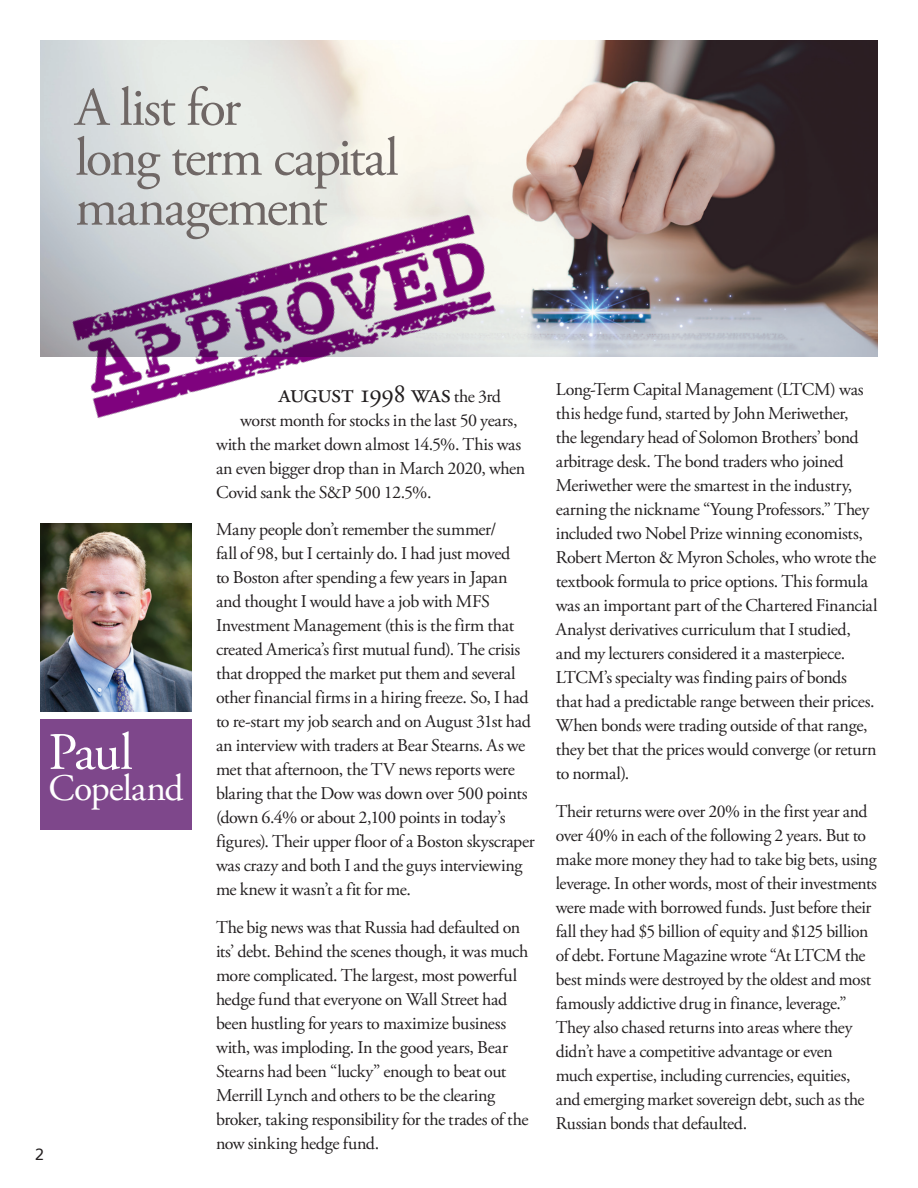
<style>
.page{position:relative;width:918px;height:1188px;background:#fff}
.page>*{position:absolute;margin:0;border:0;box-sizing:border-box;transform-origin:0 0}
.t1{font:54.3px/49.9px "Adobe Garamond Pro";letter-spacing:-.04em;color:#6f6765}
.t2{font:52.5px "Adobe Garamond Pro";color:#fff}
.t3{font:37.5px "Adobe Garamond Pro";color:#fff}
.t4{font:27px "Adobe Garamond Pro";letter-spacing:-.035em;color:#231f20}
.t5{font:18px/24px "Adobe Garamond Pro";letter-spacing:-.02em;color:#231f20}
.t6{font:18px "Baloo Bhai 2";color:#231f20}
.s1{font-size:18px}
</style>
<div class="page">
<img style="left:40px;top:40px;width:838px;height:316px">
<img style="left:40px;top:524px;width:151px;height:188px">
<div style="left:40px;top:720px;width:152px;height:110px;background:#7e478b"></div>
<img style="left:66px;top:212px;width:433px;height:207px">
<p class="t1" style="left:75px;top:85px;width:167px">A list for</p>
<p class="t1" style="left:75px;top:134px;width:325px">long term capital management</p>
<p class="t2" style="left:48px;top:721px;width:86px">Paul</p>
<p class="t3" style="left:48px;top:766px;width:137px">Copeland</p>
<p class="t6" style="left:35px;top:1142px;width:11px">2</p>
<p class="t4" style="left:278px;top:377px;width:224px">AUGUST 1998 was <span class="s1">the 3rd</span></p>
<p class="t5" style="left:216px;top:409px;width:311px;text-indent:24px">worst month for stocks in the last 50 years, with the market down almost 14.5%. This was an even bigger drop than in March 2020, when Covid sank the S&amp;P 500 12.5%.</p>
<p class="t5" style="left:216px;top:518px;width:320px">Many people don’t remember the summer/<br>fall of 98, but I certainly do. I had just moved<br>to Boston after spending a few years in Japan and thought I would have a job with MFS Investment Management (this is the firm that created America’s first mutual fund). The crisis that dropped the market put them and several other financial firms in a hiring freeze. So, I had to re-start my job search and on August 31st had an interview with traders at Bear Stearns. As we met that afternoon, the TV news reports were blaring that the Dow was down over 500 points (down 6.4% or about 2,100 points in today’s figures). Their upper floor of a Boston skyscraper was crazy and both I and the guys interviewing me knew it wasn’t a fit for me.</p>
<p class="t5" style="left:216px;top:916px;width:314px">The big news was that Russia had defaulted on its’ debt. Behind the scenes though, it was much more complicated. The largest, most powerful hedge fund that everyone on Wall Street had been hustling for years to maximize business with, was imploding. In the good years, Bear Stearns had been “lucky” enough to beat out Merrill Lynch and others to be the clearing broker, taking responsibility for the trades of the now sinking hedge fund.</p>
<p class="t5" style="left:556px;top:378px;width:323px">Long-Term Capital Management (LTCM) was this hedge fund, started by John Meriwether,<br>the legendary head of Solomon Brothers’ bond arbitrage desk. The bond traders who joined Meriwether were the smartest in the industry, earning the nickname “Young Professors.” They included two Nobel Prize winning economists, Robert Merton &amp; Myron Scholes, who wrote the textbook formula to price options. This formula was an important part of the Chartered Financial Analyst derivatives curriculum that I studied, and my lecturers considered it a masterpiece.<br>LTCM’s specialty was finding pairs of bonds that had a predictable range between their prices.<br>When bonds were trading outside of that range, they bet that the prices would converge (or return to normal).</p>
<p class="t5" style="left:556px;top:800px;width:323px">Their returns were over 20% in the first year and over 40% in each of the following 2 years. But to make more money they had to take big bets, using leverage. In other words, most of their investments were made with borrowed funds. Just before their fall they had $5 billion of equity and $125 billion of debt. Fortune Magazine wrote “At LTCM the best minds were destroyed by the oldest and most famously addictive drug in finance, leverage.” They also chased returns into areas where they didn’t have a competitive advantage or even<br>much expertise, including currencies, equities, and emerging market sovereign debt, such as the Russian bonds that defaulted.</p>
</div>
